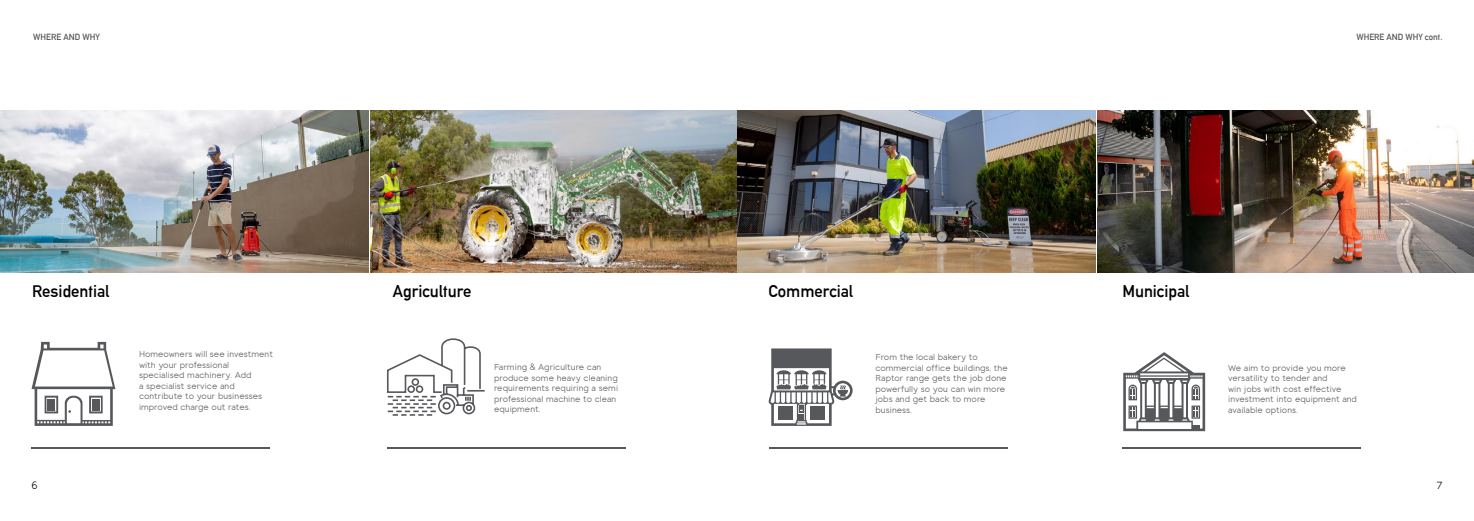
<style>
.page{position:relative;width:1474px;height:521px;background:#fff}
.page>*{position:absolute;margin:0;border:0;box-sizing:border-box;transform-origin:0 0}
.t1{font:16.71px "Alte DIN1451 Mittelschrift";color:#000}
.t2{font:10.5px "Toma Sans";color:#000}
.t3{font:8.75px/10.5px "Toma Sans";color:#57585b}
.t4{font:8.75px "Alte DIN1451 Mittelschrift";color:#57585b}
</style>
<div class="page">
<img style="left:1097px;top:110px;width:376px;height:162px">
<img style="left:371px;top:110px;width:724px;height:162px">
<img style="left:0;top:110px;width:368px;height:162px">
<svg style="left:768px;top:348px;width:84px;height:78px"></svg>
<svg style="left:1123px;top:352px;width:82px;height:79px"></svg>
<hr style="left:387px;top:447px;width:239px;height:2px;background:#57585b">
<svg style="left:32px;top:342px;width:83px;height:84px"></svg>
<hr style="left:32px;top:447px;width:238px;height:2px;background:#57585b">
<hr style="left:768px;top:447px;width:239px;height:2px;background:#57585b">
<hr style="left:1122px;top:447px;width:239px;height:2px;background:#57585b">
<svg style="left:387px;top:338px;width:98px;height:78px"></svg>
<p class="t4" style="left:33px;top:31px;width:68px">WHERE AND WHY</p>
<p class="t4" style="left:1356px;top:31px;width:88px">WHERE AND WHY cont.</p>
<h1 class="t1" style="left:32px;top:281px;width:79px">Residential</h1>
<p class="t3" style="left:139px;top:349px;width:135px">Homeowners will see investment with your professional specialised machinery. Add<br>a specialist service and contribute to your businesses improved charge out rates.</p>
<h1 class="t1" style="left:393px;top:281px;width:80px">Agriculture</h1>
<p class="t3" style="left:494px;top:361px;width:126px">Farming &amp; Agriculture can produce some heavy cleaning requirements requiring a semi professional machine to clean equipment.</p>
<h1 class="t1" style="left:768px;top:281px;width:86px">Commercial</h1>
<h1 class="t1" style="left:1122px;top:281px;width:68px">Municipal</h1>
<p class="t3" style="left:875px;top:351px;width:134px">From the local bakery to commercial office buildings, the<br>Raptor range gets the job done powerfully so you can win more jobs and get back to more business.</p>
<p class="t3" style="left:1228px;top:362px;width:130px">We aim to provide you more versatility to tender and<br>win jobs with cost effective investment into equipment and available options.</p>
<p class="t2" style="left:32px;top:477px;width:8px">6</p>
<p class="t2" style="left:1436px;top:477px;width:7px">7</p>
</div>
